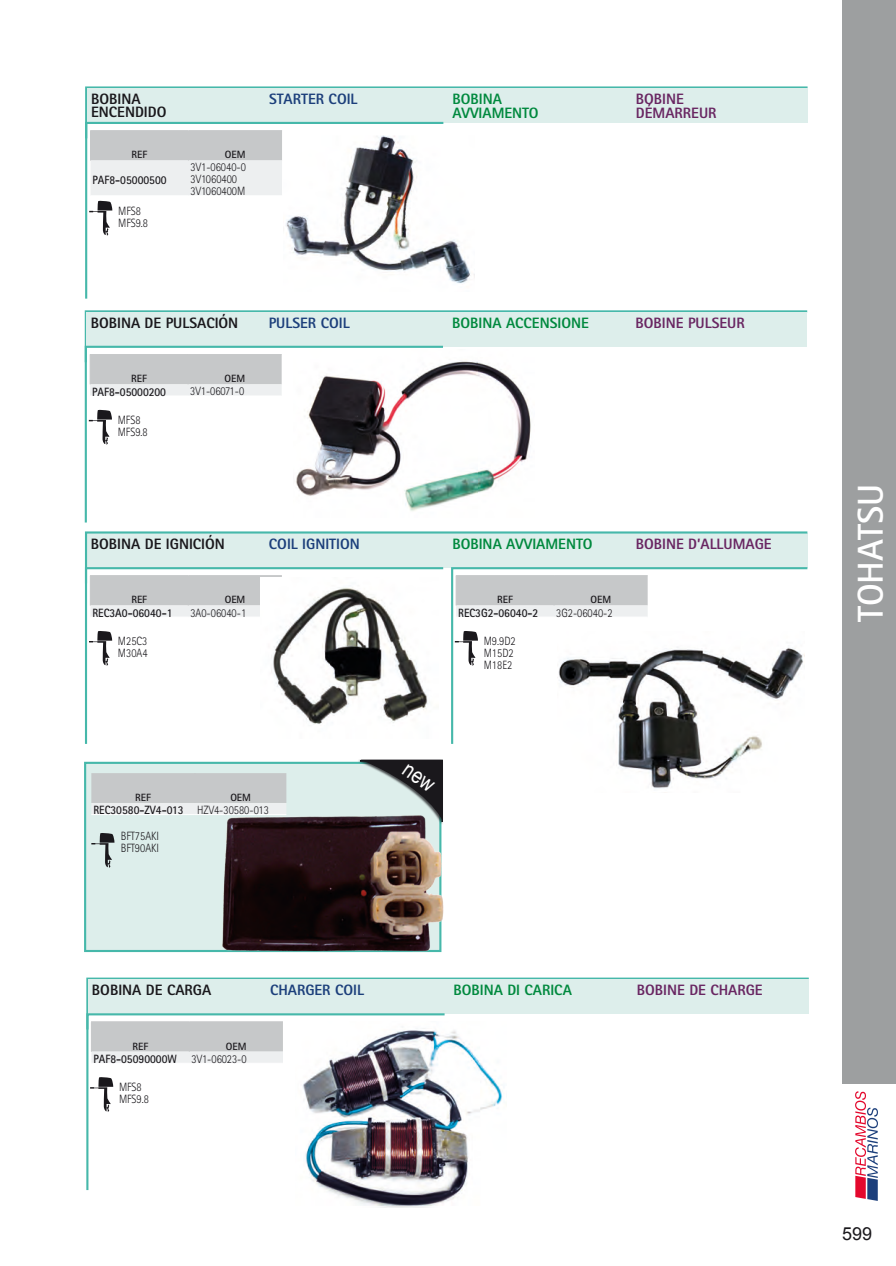
<style>
.page{position:relative;width:896px;height:1266px;background:#fff}
.page>*{position:absolute;margin:0;border:0;box-sizing:border-box;transform-origin:0 0}
.t1{font:700 36px "Rotis Sans Serif";color:#fff}
.t2{font:18px "Arial";color:#1a181c}
.t3{font:800 15px "Rotis Sans Serif";color:#00893e}
.t4{font:800 15px "Rotis Sans Serif";color:#1a181c}
.t5{font:800 15px "Rotis Sans Serif";color:#692662}
.t6{font:800 15px "Rotis Sans Serif";color:#1c3f7b}
.ref_para_índex{font:300 12px "Rotis Sans Serif";color:#1a181c;scale:.9 1}
.ref_para_índex-2{font:700 12px "Rotis Sans Serif";color:#1a181c;scale:.9 1}
.t7{font:700 10.5px "Rotis Sans Serif";color:#1a181c}
</style>
<div class="page">
<div style="left:842px;top:0;width:53px;height:1083px;background:#9d9fa0"></div>
<svg style="left:855px;top:1091px;width:22px;height:109px"></svg>
<svg style="left:84px;top:310px;width:724px;height:37px;background:#81cdc4"></svg>
<svg style="left:85px;top:531px;width:723px;height:37px;background:#d3eae7"></svg>
<svg style="left:86px;top:977px;width:723px;height:37px;background:#8fd3ca"></svg>
<div style="left:87px;top:312px;width:720px;height:34px;background:#ddeeeb"></div>
<div style="left:88px;top:979px;width:720px;height:34px;background:#ddeeeb"></div>
<svg style="left:84px;top:345px;width:361px;height:178px"></svg>
<svg style="left:84px;top:566px;width:361px;height:178px"></svg>
<svg style="left:86px;top:1012px;width:360px;height:179px"></svg>
<svg style="left:450px;top:566px;width:358px;height:178px"></svg>
<svg style="left:85px;top:86px;width:723px;height:150px"></svg>
<svg style="left:89px;top:409px;width:23px;height:36px"></svg>
<svg style="left:89px;top:630px;width:23px;height:36px"></svg>
<svg style="left:90px;top:1076px;width:23px;height:36px"></svg>
<svg style="left:455px;top:630px;width:23px;height:36px"></svg>
<img style="left:284px;top:130px;width:190px;height:154px">
<img style="left:294px;top:350px;width:237px;height:167px">
<img style="left:295px;top:1021px;width:207px;height:186px">
<img style="left:557px;top:631px;width:246px;height:158px">
<img style="left:261px;top:578px;width:178px;height:160px">
<div style="left:84px;top:761px;width:357px;height:191px;background:#ddeeeb;border:2px solid #46b8aa"></div>
<div style="left:357px;top:759px;width:86px;height:66px;background:#1a181c;opacity:.75"></div>
<svg style="left:91px;top:773px;width:195px;height:41px"></svg>
<hr style="left:194px;top:773px;width:1px;height:30px;background:#c6c8c9">
<hr style="left:91px;top:814px;width:104px;height:1px;background:#fff">
<hr style="left:195px;top:814px;width:91px;height:1px;background:#fff">
<svg style="left:91px;top:833px;width:23px;height:35px"></svg>
<img style="left:208px;top:799px;width:236px;height:154px">
<svg style="left:360px;top:759px;width:83px;height:62px"></svg>
<p class="t4" style="left:91px;top:89px;width:51px">BOBINA</p>
<p class="t4" style="left:91px;top:102px;width:77px">ENCENDIDO</p>
<p class="t7" style="left:132px;top:148px;width:17px">REF</p>
<p class="t7" style="left:225px;top:148px;width:22px">OEM</p>
<p class="ref_para_índex-2" style="left:93px;top:172px;width:84px">PAF8-05000500</p>
<p class="ref_para_índex" style="left:190px;top:160px;width:63px">3V1-06040-0</p>
<p class="ref_para_índex" style="left:190px;top:172px;width:53px">3V1060400</p>
<p class="ref_para_índex" style="left:190px;top:184px;width:62px">3V1060400M</p>
<p class="ref_para_índex" style="left:118px;top:204px;width:27px">MFS8</p>
<p class="ref_para_índex" style="left:118px;top:216px;width:35px">MFS9.8</p>
<p class="t6" style="left:269px;top:89px;width:90px">STARTER COIL</p>
<p class="t4" style="left:91px;top:313px;width:149px">BOBINA DE PULSACIÓN</p>
<p class="t7" style="left:131px;top:372px;width:17px">REF</p>
<p class="t7" style="left:224px;top:372px;width:22px">OEM</p>
<p class="ref_para_índex-2" style="left:92px;top:384px;width:83px">PAF8-05000200</p>
<p class="ref_para_índex" style="left:190px;top:384px;width:61px">3V1-06071-0</p>
<p class="ref_para_índex" style="left:118px;top:413px;width:27px">MFS8</p>
<p class="ref_para_índex" style="left:118px;top:425px;width:35px">MFS9.8</p>
<p class="t6" style="left:269px;top:313px;width:82px">PULSER COIL</p>
<p class="t4" style="left:91px;top:534px;width:135px">BOBINA DE IGNICIÓN</p>
<p class="t7" style="left:131px;top:593px;width:17px">REF</p>
<p class="t7" style="left:225px;top:593px;width:22px">OEM</p>
<p class="ref_para_índex-2" style="left:92px;top:605px;width:90px">REC3A0-06040-1</p>
<p class="ref_para_índex" style="left:190px;top:605px;width:63px">3A0-06040-1</p>
<p class="ref_para_índex" style="left:118px;top:634px;width:34px">M25C3</p>
<p class="ref_para_índex" style="left:118px;top:646px;width:34px">M30A4</p>
<p class="t6" style="left:269px;top:534px;width:92px">COIL IGNITION</p>
<p class="t7" style="left:135px;top:790px;width:17px">REF</p>
<p class="t7" style="left:230px;top:790px;width:22px">OEM</p>
<p class="ref_para_índex-2" style="left:93px;top:802px;width:102px">REC30580-ZV4-013</p>
<p class="ref_para_índex" style="left:197px;top:803px;width:81px">HZV4-30580-013</p>
<p class="ref_para_índex" style="left:121px;top:828px;width:44px">BFT75AKI</p>
<p class="ref_para_índex" style="left:121px;top:840px;width:44px">BFT90AKI</p>
<p class="t4" style="left:92px;top:980px;width:121px">BOBINA DE CARGA</p>
<p class="t7" style="left:132px;top:1039px;width:17px">REF</p>
<p class="t7" style="left:226px;top:1039px;width:22px">OEM</p>
<p class="ref_para_índex-2" style="left:93px;top:1051px;width:94px">PAF8-05090000W</p>
<p class="ref_para_índex" style="left:191px;top:1051px;width:63px">3V1-06023-0</p>
<p class="ref_para_índex" style="left:119px;top:1080px;width:27px">MFS8</p>
<p class="ref_para_índex" style="left:119px;top:1092px;width:35px">MFS9.8</p>
<p class="t6" style="left:270px;top:980px;width:95px">CHARGER COIL</p>
<p class="t3" style="left:452px;top:89px;width:51px">BOBINA</p>
<p class="t3" style="left:452px;top:103px;width:88px">AVVIAMENTO</p>
<p class="t5" style="left:635px;top:89px;width:50px">BOBINE</p>
<p class="t5" style="left:635px;top:103px;width:82px">DÉMARREUR</p>
<p class="t3" style="left:452px;top:313px;width:138px">BOBINA ACCENSIONE</p>
<p class="t5" style="left:635px;top:313px;width:111px">BOBINE PULSEUR</p>
<p class="t3" style="left:452px;top:534px;width:141px">BOBINA AVVIAMENTO</p>
<p class="t7" style="left:497px;top:593px;width:17px">REF</p>
<p class="t7" style="left:590px;top:593px;width:22px">OEM</p>
<p class="ref_para_índex-2" style="left:458px;top:605px;width:90px">REC3G2-06040-2</p>
<p class="ref_para_índex" style="left:556px;top:605px;width:64px">3G2-06040-2</p>
<p class="ref_para_índex" style="left:483px;top:634px;width:37px">M9.9D2</p>
<p class="ref_para_índex" style="left:483px;top:646px;width:35px">M15D2</p>
<p class="ref_para_índex" style="left:483px;top:658px;width:33px">M18E2</p>
<p class="t5" style="left:635px;top:534px;width:137px">BOBINE D’ALLUMAGE</p>
<h1 class="t1" style="left:847px;top:621px;width:139px;rotate:-90deg">TOHATSU</h1>
<p class="t3" style="left:453px;top:980px;width:120px">BOBINA DI CARICA</p>
<p class="t5" style="left:636px;top:980px;width:127px">BOBINE DE CHARGE</p>
<h2 class="t2" style="left:842px;top:1221px;width:32px">599</h2>
</div>
